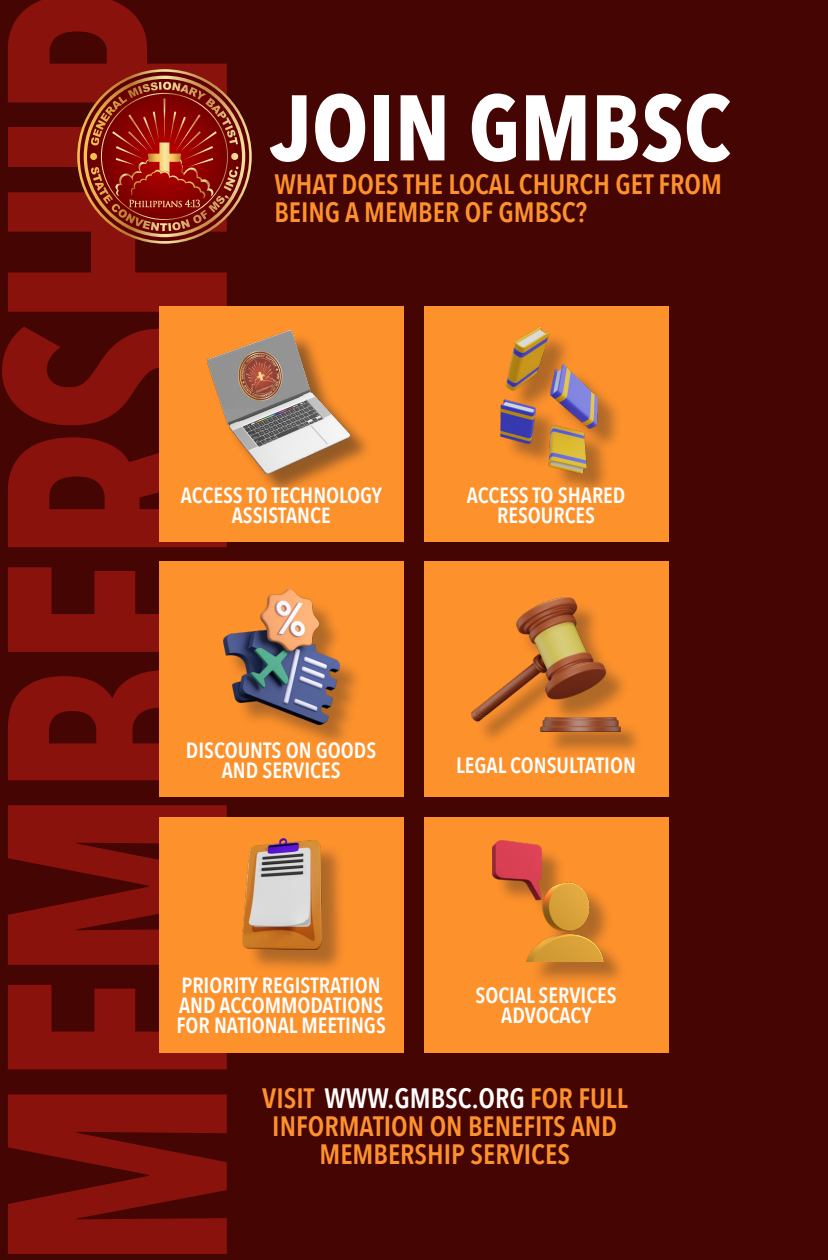
<style>
.page{position:relative;width:828px;height:1260px;background:#450503}
.page>*{position:absolute;margin:0;border:0;box-sizing:border-box;transform-origin:0 0}
.t1{font:700 309.2px "Avenir Next Condensed";letter-spacing:-.025em;color:#89130c;scale:.8 1}
.t2{font:700 92px "Avenir Next Condensed";color:#fff}
.t3{font:600 28px/28px "Avenir Next Condensed";color:#fd912c}
.t4{font:600 22px/20px "Avenir Next Condensed";color:#fff;text-align:center}
.s1{color:#fff}
</style>
<div class="page">
<div style="left:424px;top:306px;width:245px;height:235px;background:#fd912c"></div>
<div style="left:159px;top:306px;width:245px;height:235px;background:#fd912c"></div>
<div style="left:159px;top:561px;width:245px;height:236px;background:#fd912c"></div>
<div style="left:159px;top:817px;width:245px;height:235px;background:#fd912c"></div>
<div style="left:424px;top:561px;width:245px;height:236px;background:#fd912c"></div>
<div style="left:424px;top:817px;width:245px;height:235px;background:#fd912c"></div>
<div style="left:211px;top:334px;width:160px;height:164px;background:#231f20;opacity:.35"></div>
<img style="left:207px;top:330px;width:142px;height:144px">
<div style="left:227px;top:593px;width:137px;height:156px;background:#231f20;opacity:.35"></div>
<img style="left:223px;top:590px;width:116px;height:134px">
<div style="left:505px;top:331px;width:117px;height:166px;background:#231f20;opacity:.35"></div>
<img style="left:501px;top:326px;width:96px;height:147px">
<div style="left:476px;top:601px;width:169px;height:156px;background:#231f20;opacity:.35"></div>
<img style="left:472px;top:598px;width:148px;height:134px">
<svg style="left:77px;top:69px;width:175px;height:175px"></svg>
<div style="left:495px;top:844px;width:132px;height:142px;background:#231f20;opacity:.35"></div>
<img style="left:492px;top:840px;width:111px;height:121px">
<div style="left:247px;top:842px;width:100px;height:132px;background:#231f20;opacity:.35"></div>
<img style="left:243px;top:838px;width:79px;height:111px">
<p class="t1" style="left:-71px;top:1270px;width:1602px;rotate:-90deg">MEMBERSHIP</p>
<p class="t2" style="left:271px;top:72px;width:461px">JOIN GMBSC</p>
<p class="t3" style="left:274px;top:170px;width:449px">WHAT DOES THE LOCAL CHURCH GET FROM<br>BEING A MEMBER OF GMBSC?</p>
<p class="t4" style="left:181px;top:484px;width:202px">ACCESS TO TECHNOLOGY<br>ASSISTANCE</p>
<p class="t4" style="left:467px;top:484px;width:160px">ACCESS TO SHARED<br>RESOURCES</p>
<p class="t4" style="left:186px;top:740px;width:192px">DISCOUNTS ON GOODS<br>AND SERVICES</p>
<p class="t4" style="left:456px;top:755px;width:181px">LEGAL CONSULTATION</p>
<p class="t4" style="left:176px;top:975px;width:211px;text-align:left">PRIORITY REGISTRATION<br>AND ACCOMMODATIONS<br>FOR NATIONAL MEETINGS</p>
<p class="t4" style="left:476px;top:985px;width:143px">SOCIAL SERVICES<br>ADVOCACY</p>
<p class="t3" style="left:262px;top:1084px;width:367px;text-align:center">VISIT <span class="s1">WWW.GMBSC.ORG</span> FOR FULL<br>INFORMATION ON BENEFITS AND<br>MEMBERSHIP SERVICES</p>
</div>
